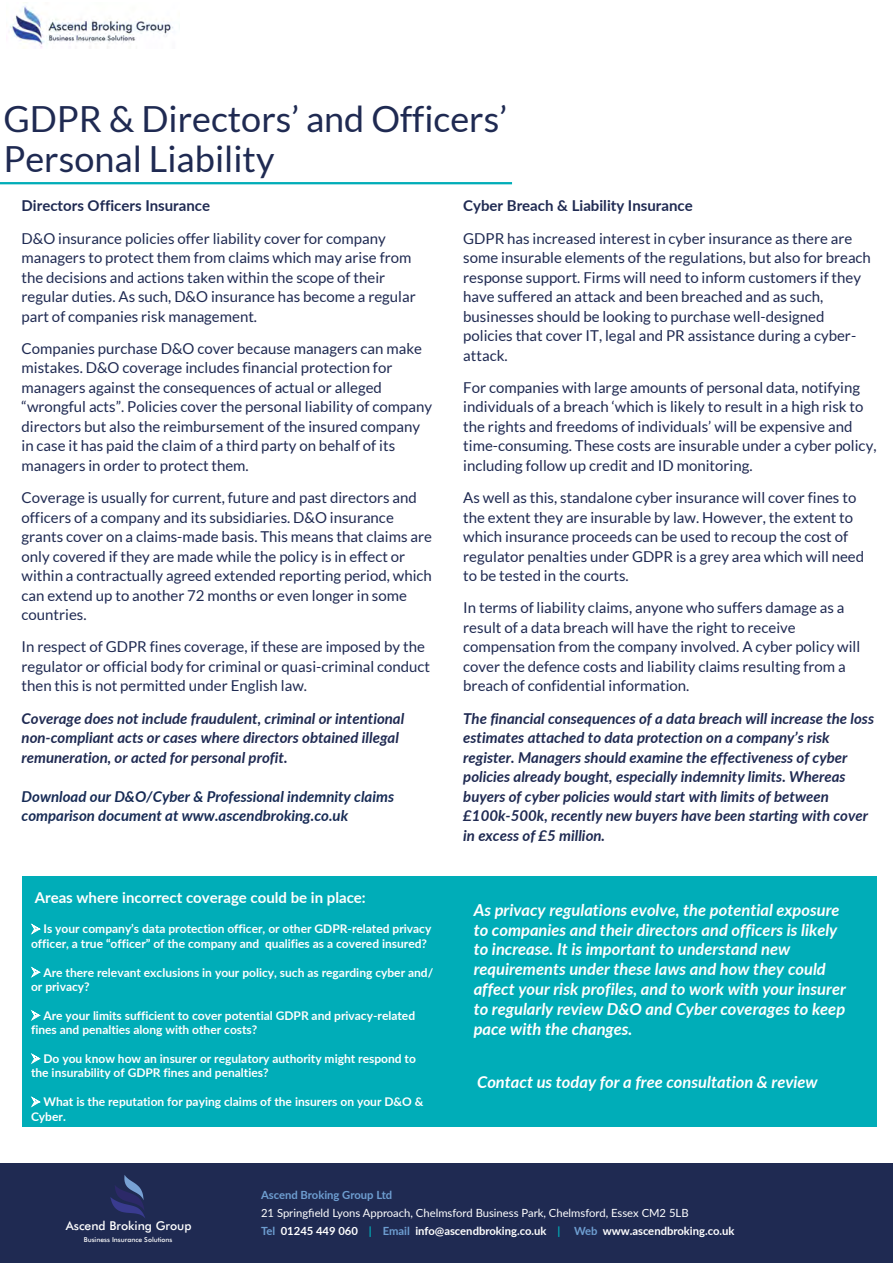
<style>
.page{position:relative;width:893px;height:1263px;background:#fff}
.page>*{position:absolute;margin:0;border:0;box-sizing:border-box;transform-origin:0 0}
.t1{font:36px/40.3px "Lato";color:#1f2a52}
.t2{font:italic 700 16.5px/19.8px "Lato";color:#fff}
.t3{font:15px/19.5px "Lato";color:#1f2a52}
.t4{font:italic 700 15px/19.5px "Lato";color:#1f2a52}
.t5{font:italic 700 15px/19.5px "Lato";color:#172b55}
.t6{font:700 15px "Lato";color:#1f2a52}
.t7{font:700 15px "Lato";color:#fff}
.t8{font:500 12.3px "Futura BT";color:#fff}
.t9{font:700 12px/14.4px "Lato";color:#fff}
.t10{font:11.25px/18px "Lato";color:#fff}
.t11{font:700 11.25px "Lato";color:#6e9ed1}
.t12{font:500 6.75px "Futura BT";color:#fff}
.s1{font-style:inherit}
.s2{font-weight:700;color:#6e9ed1}
.s3{font-weight:700}
.s4{font-weight:700;color:#00adb8}
</style>
<div class="page">
<hr style="left:0;top:182px;width:512px;height:2px;background:#00adb8">
<div style="left:22px;top:876px;width:854px;height:250px;background:#00adb8"></div>
<div style="left:0;top:1163px;width:893px;height:100px;background:#1f2a52"></div>
<svg style="left:110px;top:1175px;width:35px;height:43px"></svg>
<img style="left:10px;top:5px;width:163px;height:43px">
<h1 class="t1" style="left:3px;top:99px;width:505px">GDPR &amp; Directors’ and Officers’<br>Personal Liability</h1>
<p class="t6" style="left:463px;top:195px;width:231px">Cyber Breach &amp; Liability Insurance</p>
<p class="t3" style="left:463px;top:228px;width:409px">GDPR has increased interest in cyber insurance as there are some insurable elements of the regulations, but also for breach response support. Firms will need to inform customers if they have suffered an attack and been breached and as such, businesses should be looking to purchase well-designed policies that cover IT, legal and PR assistance during a cyber&shy;attack.</p>
<p class="t3" style="left:463px;top:378px;width:415px">For companies with large amounts of personal data, notifying individuals of a breach ‘which is likely to result in a high risk to the rights and freedoms of individuals’ will be expensive and time-consuming. These costs are insurable under a cyber policy, including follow up credit and ID monitoring.</p>
<p class="t3" style="left:463px;top:488px;width:402px">As well as this, standalone cyber insurance will cover fines to the extent they are insurable by law. However, the extent to which insurance proceeds can be used to recoup the cost of regulator penalties under GDPR is a grey area which will need to be tested in the courts.</p>
<p class="t3" style="left:463px;top:598px;width:398px">In terms of liability claims, anyone who suffers damage as a result of a data breach will have the right to receive compensation from the company involved. A cyber policy will cover the defence costs and liability claims resulting from a breach of confidential information.</p>
<p class="t4" style="left:463px;top:708px;width:412px">The financial consequences of a data breach will increase the loss estimates attached to data protection on a company’s risk register. Managers should examine the effectiveness of cyber policies already bought, especially indemnity limits. Whereas buyers of cyber policies would start with limits of between £100k-500k, recently new buyers have been starting with cover in excess of £5 million.</p>
<p class="t6" style="left:22px;top:195px;width:190px">Directors Officers Insurance</p>
<p class="t3" style="left:22px;top:228px;width:396px">D&amp;O insurance policies offer liability cover for company managers to protect them from claims which may arise from the decisions and actions taken within the scope of their regular duties. As such, D&amp;O insurance has become a regular part of companies risk management.</p>
<p class="t3" style="left:22px;top:338px;width:412px">Companies purchase D&amp;O cover because managers can make mistakes. D&amp;O coverage includes financial protection for managers against the consequences of actual or alleged “wrongful acts”. Policies cover the personal liability of company directors but also the reimbursement of the insured company in case it has paid the claim of a third party on behalf of its managers in order to protect them.</p>
<p class="t3" style="left:22px;top:488px;width:412px">Coverage is usually for current, future and past directors and officers of a company and its subsidiaries. D&amp;O insurance grants cover on a claims-made basis. This means that claims are only covered if they are made while the policy is in effect or within a contractually agreed extended reporting period, which can extend up to another 72 months or even longer in some countries.</p>
<p class="t3" style="left:22px;top:637px;width:410px">In respect of GDPR fines coverage, if these are imposed by the regulator or official body for criminal or quasi-criminal conduct then this is not permitted under English law.</p>
<p class="t4" style="left:22px;top:708px;width:384px">Coverage does not include fraudulent, criminal or intentional non-compliant acts or cases where directors obtained illegal remuneration, or acted for personal profit.</p>
<p class="t5" style="left:22px;top:786px;width:374px">Download our D&amp;O/Cyber &amp; Professional indemnity claims comparison document at www.ascendbroking.co.uk</p>
<p class="t7" style="left:35px;top:887px;width:333px">Areas where incorrect coverage could be in place:</p>
<p class="t9" style="left:31px;top:921px;width:402px">➢ Is your company’s data protection officer, or other GDPR-related privacy officer, a true “officer” of the company and qualifies as a covered insured?</p>
<p class="t9" style="left:31px;top:964px;width:404px">➢ Are there relevant exclusions in your policy, such as regarding cyber and/ or privacy?</p>
<p class="t9" style="left:31px;top:1008px;width:386px">➢ Are your limits sufficient to cover potential GDPR and privacy-related fines and penalties along with other costs?</p>
<p class="t9" style="left:31px;top:1051px;width:386px">➢ Do you know how an insurer or regulatory authority might respond to the insurability of GDPR fines and penalties?</p>
<p class="t9" style="left:31px;top:1094px;width:394px">➢ What is the reputation for paying claims of th<span class="s1">e insurers on your D&amp;O &amp;<br>Cyber.</span></p>
<p class="t2" style="left:474px;top:899px;width:374px">As privacy regulations evolve, the potential exposure to companies and their directors and officers is likely to increase. It is important to understand new requirements under these laws and how they could affect your risk profiles, and to work with your insurer to regularly review D&amp;O and Cyber coverages to keep pace with the changes.</p>
<p class="t2" style="left:477px;top:1072px;width:342px">Contact us today for a free consultation &amp; review</p>
<p class="t8" style="left:66px;top:1218px;width:127px">Ascend Broking Group</p>
<p class="t12" style="left:84px;top:1235px;width:90px">Business Insurance Solutions</p>
<p class="t11" style="left:261px;top:1186px;width:133px">Ascend Broking Group Ltd</p>
<p class="t10" style="left:261px;top:1203px;width:475px">21 Springfield Lyons Approach, Chelmsford Business Park, Chelmsford, Essex CM2 5LB<br><span class="s2">Tel</span> <span class="s3">01245 449 060</span> <span class="s4">|</span> <span class="s2">Email</span> <span class="s3">info@ascendbroking.co.uk</span> <span class="s4">|</span> <span class="s2">Web</span> <span class="s3">www.ascendbroking.co.uk</span></p>
</div>
